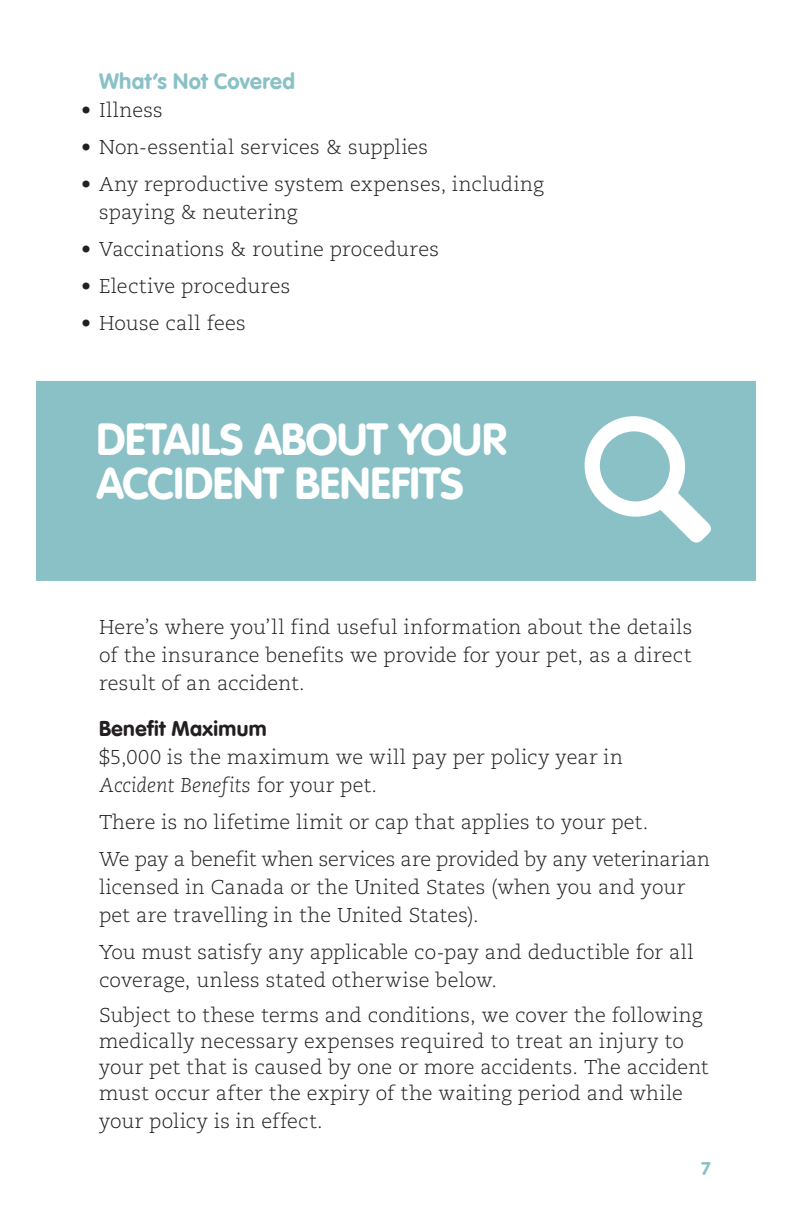
<style>
.page{position:relative;width:792px;height:1224px;background:#fff}
.page>*{position:absolute;margin:0;border:0;box-sizing:border-box;transform-origin:0 0}
.Head_1_-_NEW{font:700 44px/44px "VAG Rounded LT Com";letter-spacing:-.01em;color:#fff}
.Subhead{font:700 22px "VAG Rounded LT Com";letter-spacing:.015em;color:#8ac1c7}
.Subhead_2{font:700 21px "VAG Rounded LT Com";letter-spacing:.02em;color:#231f20}
.Text{font:300 20px/28px "Caecilia LT Std";letter-spacing:.005em;color:#231f20}
.Text_last_paragraph{font:300 20px/26px "Caecilia LT Std";letter-spacing:.01em;color:#231f20}
.Bullet{font:300 20px/28px "Caecilia LT Std";letter-spacing:.01em;color:#231f20}
.Bullet_last_line{font:300 20px "Caecilia LT Std";letter-spacing:.01em;color:#231f20}
.t1{font:700 18px "VAG Rounded LT Com";color:#8ac1c7}
.s1{font-style:italic}
</style>
<div class="page">
<div style="left:36px;top:381px;width:720px;height:200px;background:#8ac1c7"></div>
<svg style="left:585px;top:416px;width:126px;height:127px"></svg>
<p class="Subhead" style="left:99px;top:67px;width:197px">What’s Not Covered</p>
<p class="Bullet" style="left:81px;top:97px;width:83px">• Illness</p>
<p class="Bullet" style="left:81px;top:134px;width:349px">• Non-essential services &amp; supplies</p>
<p class="Bullet" style="left:99px;top:171px;width:446px;text-indent:-18px">• Any reproductive system expenses, including spaying &amp; neutering</p>
<p class="Bullet" style="left:81px;top:236px;width:360px">• Vaccinations &amp; routine procedures</p>
<p class="Bullet" style="left:81px;top:273px;width:211px">• Elective procedures</p>
<p class="Bullet_last_line" style="left:81px;top:312px;width:166px">• House call fees</p>
<p class="Head_1_-_NEW" style="left:96px;top:418px;width:412px">DETAILS ABOUT YOUR<br>ACCIDENT BENEFITS</p>
<p class="Text" style="left:99px;top:614px;width:595px;text-align:justify">Here’s where you’ll find useful information about the details of the insurance benefits we provide for your pet, as a direct result of an accident.</p>
<p class="Subhead_2" style="left:99px;top:715px;width:169px">Benefit Maximum</p>
<p class="Text" style="left:99px;top:744px;width:526px">$5,000 is the maximum we will pay per policy year in<br><span class="s1">Accident Benefits</span> for your pet.</p>
<p class="Text" style="left:99px;top:809px;width:551px">There is no lifetime limit or cap that applies to your pet.</p>
<p class="Text" style="left:99px;top:846px;width:613px">We pay a benefit when services are provided by any veterinarian licensed in Canada or the United States (when you and your pet are travelling in the United States).</p>
<p class="Text" style="left:99px;top:939px;width:596px">You must satisfy any applicable co-pay and deductible for all coverage, unless stated otherwise below.</p>
<p class="Text_last_paragraph" style="left:99px;top:1003px;width:611px">Subject to these terms and conditions, we cover the following medically necessary expenses required to treat an injury to your pet that is caused by one or more accidents. The accident must occur after the expiry of the waiting period and while</p>
<p class="Text_last_paragraph" style="left:99px;top:1109px;width:225px">your policy is in effect.</p>
<p class="t1" style="left:701px;top:1157px;width:11px">7</p>
</div>
